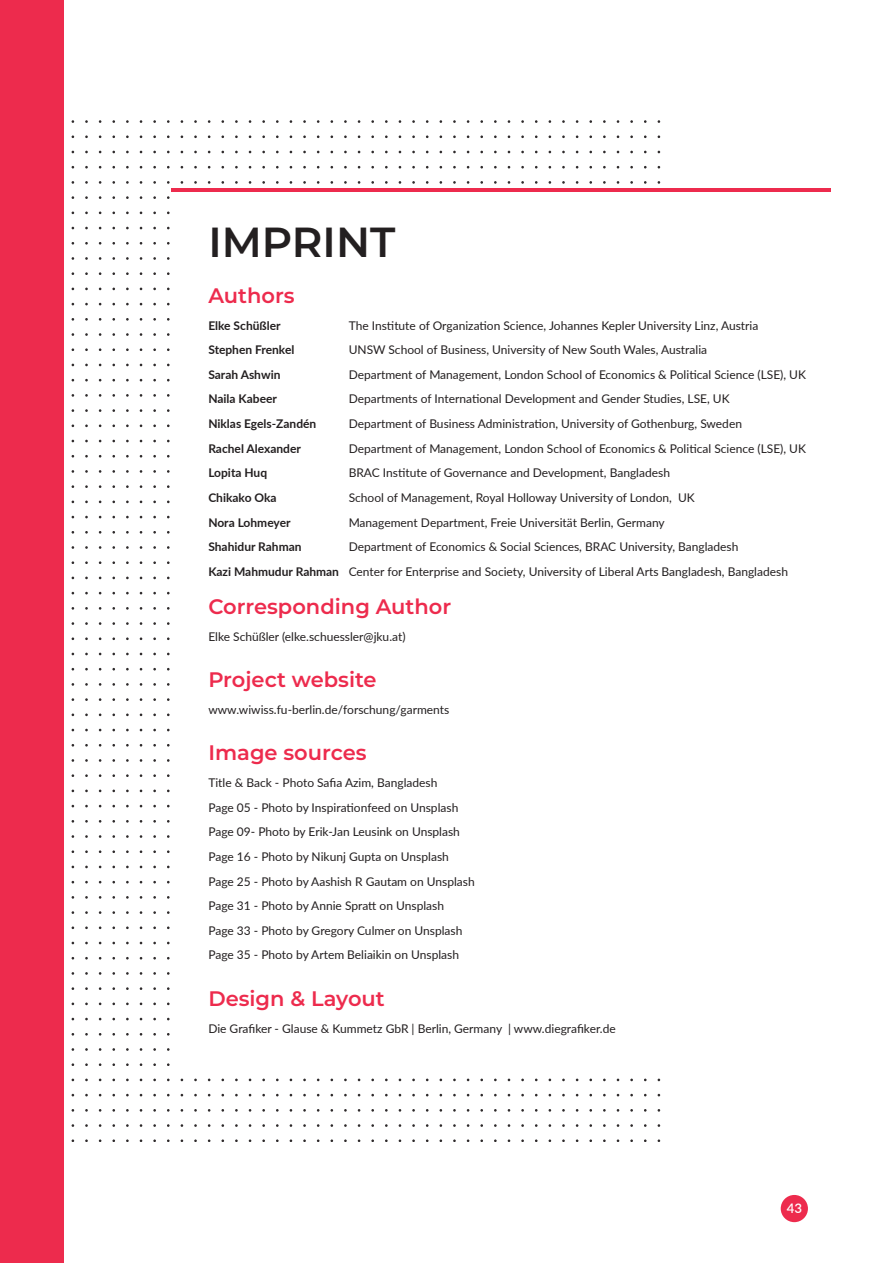
<style>
.page{position:relative;width:893px;height:1263px;background:#fff}
.page>*{position:absolute;margin:0;border:0;box-sizing:border-box;transform-origin:0 0}
.Heading_1{font:600 42px "Montserrat";color:#231f20}
.Heading_2{font:600 21px "Montserrat";color:#ed2b4d}
.t1{font:600 13.2px "Lato";color:#fff}
.zweispaltig_8pt{font:12px "Lato";color:#231f20}
.zweispaltig_8pt-2{font:700 12px "Lato";color:#231f20}
.s1{font-weight:700}
</style>
<div class="page">
<svg style="left:71px;top:1139px;width:589px;height:3px"></svg>
<svg style="left:71px;top:1124px;width:589px;height:3px"></svg>
<svg style="left:71px;top:1109px;width:589px;height:3px"></svg>
<svg style="left:71px;top:1094px;width:589px;height:2px"></svg>
<svg style="left:71px;top:1078px;width:589px;height:3px"></svg>
<svg style="left:71px;top:1063px;width:99px;height:3px"></svg>
<svg style="left:71px;top:1048px;width:99px;height:3px"></svg>
<svg style="left:71px;top:1033px;width:99px;height:2px"></svg>
<svg style="left:71px;top:1018px;width:99px;height:2px"></svg>
<svg style="left:71px;top:1002px;width:99px;height:3px"></svg>
<svg style="left:71px;top:987px;width:99px;height:3px"></svg>
<svg style="left:71px;top:972px;width:99px;height:3px"></svg>
<svg style="left:71px;top:957px;width:99px;height:2px"></svg>
<svg style="left:71px;top:942px;width:99px;height:2px"></svg>
<svg style="left:71px;top:926px;width:99px;height:3px"></svg>
<svg style="left:71px;top:911px;width:99px;height:3px"></svg>
<svg style="left:71px;top:896px;width:99px;height:3px"></svg>
<svg style="left:71px;top:881px;width:99px;height:2px"></svg>
<svg style="left:71px;top:866px;width:99px;height:2px"></svg>
<svg style="left:71px;top:850px;width:99px;height:3px"></svg>
<svg style="left:71px;top:835px;width:99px;height:3px"></svg>
<svg style="left:71px;top:820px;width:99px;height:3px"></svg>
<svg style="left:71px;top:805px;width:99px;height:2px"></svg>
<svg style="left:71px;top:789px;width:99px;height:3px"></svg>
<svg style="left:71px;top:774px;width:99px;height:3px"></svg>
<svg style="left:71px;top:759px;width:99px;height:3px"></svg>
<svg style="left:71px;top:744px;width:99px;height:2px"></svg>
<svg style="left:71px;top:729px;width:99px;height:2px"></svg>
<svg style="left:71px;top:713px;width:99px;height:3px"></svg>
<svg style="left:71px;top:698px;width:99px;height:3px"></svg>
<svg style="left:71px;top:683px;width:99px;height:3px"></svg>
<svg style="left:71px;top:668px;width:99px;height:2px"></svg>
<svg style="left:71px;top:653px;width:99px;height:2px"></svg>
<svg style="left:71px;top:637px;width:99px;height:3px"></svg>
<svg style="left:71px;top:622px;width:99px;height:3px"></svg>
<svg style="left:71px;top:607px;width:99px;height:3px"></svg>
<svg style="left:71px;top:592px;width:99px;height:2px"></svg>
<svg style="left:71px;top:577px;width:99px;height:2px"></svg>
<svg style="left:71px;top:561px;width:99px;height:3px"></svg>
<svg style="left:71px;top:546px;width:99px;height:3px"></svg>
<svg style="left:71px;top:531px;width:99px;height:3px"></svg>
<svg style="left:71px;top:516px;width:99px;height:2px"></svg>
<svg style="left:71px;top:500px;width:99px;height:3px"></svg>
<svg style="left:71px;top:485px;width:99px;height:3px"></svg>
<svg style="left:71px;top:470px;width:99px;height:3px"></svg>
<svg style="left:71px;top:455px;width:99px;height:2px"></svg>
<svg style="left:71px;top:440px;width:99px;height:2px"></svg>
<svg style="left:71px;top:424px;width:99px;height:3px"></svg>
<svg style="left:71px;top:409px;width:99px;height:3px"></svg>
<svg style="left:71px;top:394px;width:99px;height:3px"></svg>
<svg style="left:71px;top:379px;width:99px;height:2px"></svg>
<svg style="left:71px;top:364px;width:99px;height:2px"></svg>
<svg style="left:71px;top:348px;width:99px;height:3px"></svg>
<svg style="left:71px;top:333px;width:99px;height:3px"></svg>
<svg style="left:71px;top:318px;width:99px;height:3px"></svg>
<svg style="left:71px;top:303px;width:99px;height:2px"></svg>
<svg style="left:71px;top:288px;width:99px;height:2px"></svg>
<svg style="left:71px;top:272px;width:99px;height:3px"></svg>
<svg style="left:71px;top:257px;width:99px;height:3px"></svg>
<svg style="left:71px;top:242px;width:99px;height:3px"></svg>
<svg style="left:71px;top:227px;width:99px;height:2px"></svg>
<svg style="left:71px;top:211px;width:99px;height:3px"></svg>
<svg style="left:71px;top:196px;width:99px;height:3px"></svg>
<svg style="left:71px;top:181px;width:589px;height:3px"></svg>
<svg style="left:71px;top:166px;width:589px;height:2px"></svg>
<svg style="left:71px;top:151px;width:589px;height:2px"></svg>
<svg style="left:71px;top:135px;width:589px;height:3px"></svg>
<svg style="left:71px;top:120px;width:589px;height:3px"></svg>
<div style="left:0;top:0;width:64px;height:1263px;background:#ed2b4d"></div>
<hr style="left:172px;top:188px;width:659px;height:3px;background:#ed2b4d">
<div style="left:781px;top:1195px;width:27px;height:27px;background:#ed2b4d;border-radius:50%"></div>
<p class="Heading_1" style="left:208px;top:213px;width:188px">IMPRINT</p>
<p class="Heading_2" style="left:208px;top:280px;width:88px">Authors</p>
<p class="zweispaltig_8pt-2" style="left:208px;top:316px;width:74px">Elke Schüßler</p>
<p class="zweispaltig_8pt" style="left:349px;top:317px;width:411px">The Institute of Organization Science, Johannes Kepler University Linz, Austria</p>
<p class="zweispaltig_8pt-2" style="left:208px;top:341px;width:88px">Stephen Frenkel</p>
<p class="zweispaltig_8pt" style="left:349px;top:341px;width:360px">UNSW School of Business, University of New South Wales, Australia</p>
<p class="zweispaltig_8pt-2" style="left:208px;top:366px;width:74px">Sarah Ashwin</p>
<p class="zweispaltig_8pt" style="left:349px;top:366px;width:459px">Department of Management, London School of Economics &amp; Political Science (LSE), UK</p>
<p class="zweispaltig_8pt-2" style="left:208px;top:390px;width:70px">Naila Kabeer</p>
<p class="zweispaltig_8pt" style="left:349px;top:390px;width:382px">Departments of International Development and Gender Studies, LSE, UK</p>
<p class="zweispaltig_8pt-2" style="left:208px;top:415px;width:110px">Niklas Egels-Zandén</p>
<p class="zweispaltig_8pt" style="left:349px;top:415px;width:395px">Department of Business Administration, University of Gothenburg, Sweden</p>
<p class="zweispaltig_8pt-2" style="left:208px;top:439px;width:94px">Rachel Alexander</p>
<p class="zweispaltig_8pt" style="left:349px;top:440px;width:459px">Department of Management, London School of Economics &amp; Political Science (LSE), UK</p>
<p class="zweispaltig_8pt-2" style="left:208px;top:464px;width:60px">Lopita Huq</p>
<p class="zweispaltig_8pt" style="left:349px;top:464px;width:323px">BRAC Institute of Governance and Development, Bangladesh</p>
<p class="zweispaltig_8pt-2" style="left:208px;top:489px;width:70px">Chikako Oka</p>
<p class="zweispaltig_8pt" style="left:349px;top:489px;width:348px">School of Management, Royal Holloway University of London, UK</p>
<p class="zweispaltig_8pt-2" style="left:208px;top:513px;width:84px">Nora Lohmeyer</p>
<p class="zweispaltig_8pt" style="left:349px;top:514px;width:318px">Management Department, Freie Universität Berlin, Germany</p>
<p class="zweispaltig_8pt-2" style="left:208px;top:538px;width:95px">Shahidur Rahman</p>
<p class="zweispaltig_8pt" style="left:349px;top:538px;width:391px">Department of Economics &amp; Social Sciences, BRAC University, Bangladesh</p>
<p class="zweispaltig_8pt" style="left:208px;top:563px;width:581px"><span class="s1">Kazi Mahmudur Rahman</span> Center for Enterprise and Society, University of Liberal Arts Bangladesh, Bangladesh</p>
<p class="Heading_2" style="left:208px;top:591px;width:244px">Corresponding Author</p>
<p class="zweispaltig_8pt" style="left:208px;top:628px;width:199px">Elke Schüßler (elke.schuessler@jku.at)</p>
<p class="Heading_2" style="left:208px;top:665px;width:170px">Project website</p>
<p class="zweispaltig_8pt" style="left:208px;top:701px;width:243px">www.wiwiss.fu-berlin.de/forschung/garments</p>
<p class="Heading_2" style="left:208px;top:738px;width:160px">Image sources</p>
<p class="zweispaltig_8pt" style="left:208px;top:774px;width:231px">Title &amp; Back - Photo Safia Azim, Bangladesh</p>
<p class="zweispaltig_8pt" style="left:208px;top:799px;width:252px">Page 05 - Photo by Inspirationfeed on Unsplash</p>
<p class="zweispaltig_8pt" style="left:208px;top:823px;width:253px">Page 09- Photo by Erik-Jan Leusink on Unsplash</p>
<p class="zweispaltig_8pt" style="left:208px;top:848px;width:242px">Page 16 - Photo by Nikunj Gupta on Unsplash</p>
<p class="zweispaltig_8pt" style="left:208px;top:872px;width:268px">Page 25 - Photo by Aashish R Gautam on Unsplash</p>
<p class="zweispaltig_8pt" style="left:208px;top:897px;width:237px">Page 31 - Photo by Annie Spratt on Unsplash</p>
<p class="zweispaltig_8pt" style="left:208px;top:922px;width:256px">Page 33 - Photo by Gregory Culmer on Unsplash</p>
<p class="zweispaltig_8pt" style="left:208px;top:946px;width:252px">Page 35 - Photo by Artem Beliaikin on Unsplash</p>
<p class="Heading_2" style="left:208px;top:983px;width:178px">Design &amp; Layout</p>
<p class="zweispaltig_8pt" style="left:208px;top:1020px;width:409px">Die Grafiker - Glause &amp; Kummetz GbR | Berlin, Germany | www.diegrafiker.de</p>
<p class="t1" style="left:787px;top:1199px;width:17px">43</p>
</div>
